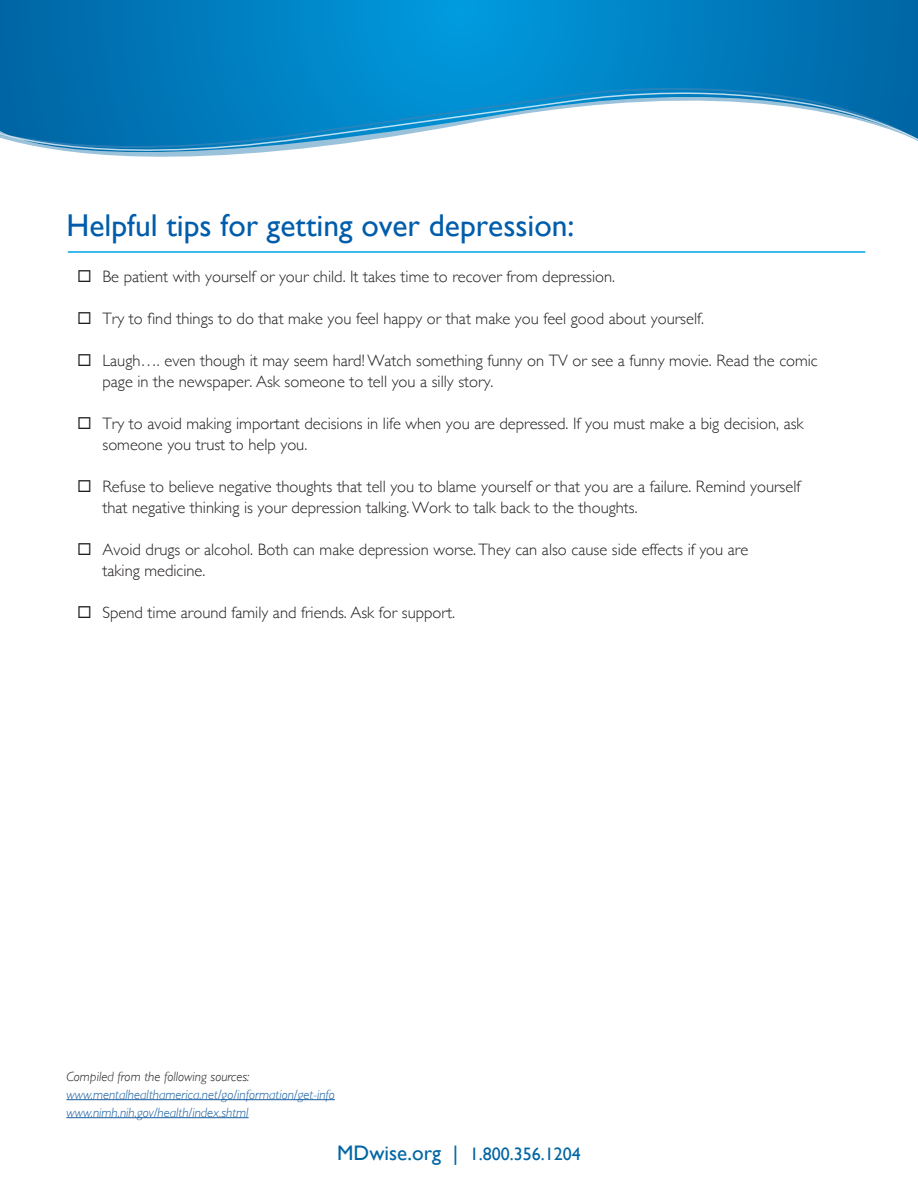
<style>
.page{position:relative;width:918px;height:1188px;background:#fff}
.page>*{position:absolute;margin:0;border:0;box-sizing:border-box;transform-origin:0 0}
.t1{font:31.5px "Gill Sans";color:#015dab}
.t2{font:18px "Gill Sans";color:#0065a4}
.t3{font:300 16.5px/21px "Gill Sans";color:#231f20}
.t4{font:italic 300 13.5px "Gill Sans";color:#175d9e}
.t5{font:italic 300 13.5px "Gill Sans";color:#231f20}
.s1{font-size:21px}
</style>
<div class="page">
<hr style="left:68px;top:251px;width:797px;height:2px;background:#00a4e4">
<hr style="left:66px;top:1099px;width:269px;height:1px;background:#175d9e">
<hr style="left:66px;top:1117px;width:183px;height:1px;background:#175d9e">
<svg style="left:0;top:0;width:918px;height:157px;background:#0d85c3"></svg>
<svg style="left:0;top:85px;width:918px;height:6px;background:#017dbe"></svg>
<svg style="left:0;top:91px;width:918px;height:61px"></svg>
<p class="t1" style="left:67px;top:206px;width:510px">Helpful tips for getting over depression:</p>
<p class="t3" style="left:77px;top:265px;width:540px">◻ Be patient with yourself or your child. It takes time to recover from depression.</p>
<p class="t3" style="left:77px;top:307px;width:628px">◻ Try to find things to do that make you feel happy or that make you feel good about yourself.</p>
<p class="t3" style="left:102px;top:349px;width:717px;text-indent:-25px">◻ Laugh…. even though it may seem hard! Watch something funny on TV or see a funny movie. Read the comic page in the newspaper. Ask someone to tell you a silly story.</p>
<p class="t3" style="left:102px;top:412px;width:703px;text-indent:-25px">◻ Try to avoid making important decisions in life when you are depressed. If you must make a big decision, ask someone you trust to help you.</p>
<p class="t3" style="left:102px;top:475px;width:699px;text-indent:-25px">◻ Refuse to believe negative thoughts that tell you to blame yourself or that you are a failure. Remind yourself that negative thinking is your depression talking. Work to talk back to the thoughts.</p>
<p class="t3" style="left:102px;top:538px;width:647px;text-indent:-25px">◻ Avoid drugs or alcohol. Both can make depression worse. They can also cause side effects if you are taking medicine.</p>
<p class="t3" style="left:77px;top:601px;width:379px">◻ Spend time around family and friends. Ask for support.</p>
<p class="t5" style="left:66px;top:1069px;width:185px">Compiled from the following sources:</p>
<p class="t4" style="left:66px;top:1087px;width:270px">www.mentalhealthamerica.net/go/information/get-info</p>
<p class="t4" style="left:66px;top:1105px;width:184px">www.nimh.nih.gov/health/index.shtml</p>
<p class="t2" style="left:337px;top:1144px;width:245px"><span class="s1">MDwise.org |</span> 1.800.356.1204</p>
</div>
